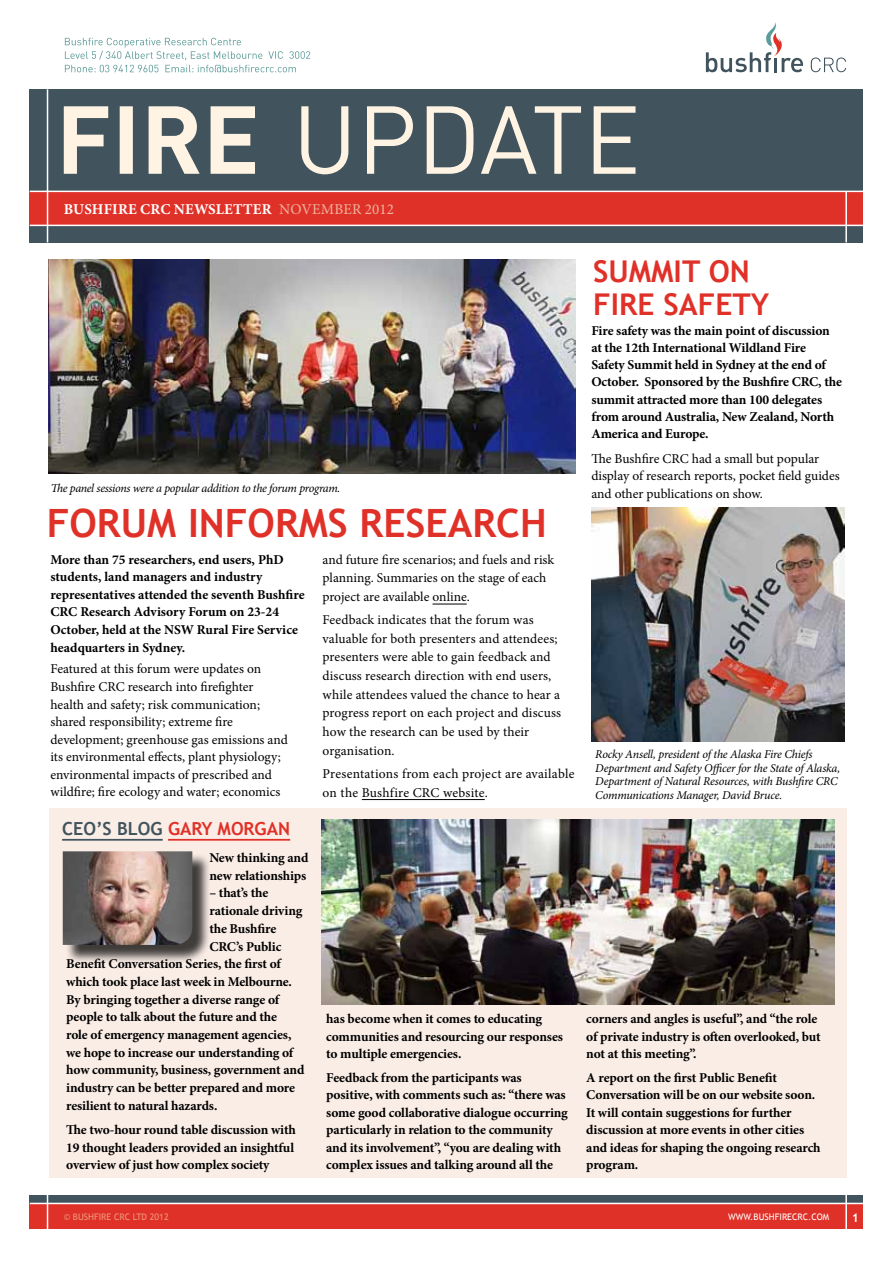
<style>
.page{position:relative;width:893px;height:1263px;background:#fff}
.page>*{position:absolute;margin:0;border:0;box-sizing:border-box;transform-origin:0 0}
.t1{font:700 39px "Trebuchet MS";color:#e03128}
.t2{font:700 30px/33px "Trebuchet MS";color:#e03128}
.t3{font:700 18px "Trebuchet MS";color:#41535d}
.t4{font:700 18px "Trebuchet MS";color:#e03128}
.t5{font:700 15px "Minion Pro";letter-spacing:.01em;color:#fff}
.t6{font:700 13.5px/17.5px "Minion Pro";letter-spacing:-.01em;color:#000}
.t7{font:13.5px/18.8px "Minion Pro";color:#000}
.t8{font:italic 12px/13.5px "Minion Pro";letter-spacing:-.02em;color:#000}
.t9{font:700 12px "Trebuchet MS";color:#fff}
.t10{font:9px "Trebuchet MS";color:#ee977b}
.t11{font:9px "Trebuchet MS";color:#fff}
.s1{font-weight:400;color:#ecb59e}
.s2{color:#e03128}
</style>
<div class="page">
<hr style="left:432px;top:604px;width:35px;height:1px;background:#000">
<hr style="left:362px;top:799px;width:123px;height:1px;background:#000">
<img style="left:48px;top:259px;width:527px;height:215px">
<img style="left:591px;top:508px;width:254px;height:234px">
<div style="left:49px;top:808px;width:797px;height:370px;background:#faede6"></div>
<hr style="left:62px;top:839px;width:101px;height:2px;background:#41535d">
<hr style="left:168px;top:839px;width:122px;height:2px;background:#e03128">
<div style="left:65px;top:853px;width:146px;height:111px;background:#000;opacity:.75"></div>
<img style="left:63px;top:851px;width:129px;height:94px">
<img style="left:322px;top:819px;width:512px;height:186px">
<div style="left:30px;top:89px;width:833px;height:153px;background:#41535d"></div>
<div style="left:30px;top:191px;width:833px;height:34px;background:#e03128"></div>
<hr style="left:30px;top:225px;width:833px;height:1px;background:#fff">
<hr style="left:30px;top:191px;width:833px;height:1px;background:#fff">
<div style="left:30px;top:1203px;width:833px;height:26px;background:#e03128"></div>
<div style="left:30px;top:1195px;width:833px;height:8px;background:#41535d"></div>
<hr style="left:30px;top:1203px;width:833px;height:1px;background:#fff">
<hr style="left:845px;top:191px;width:2px;height:51px;background:#fff">
<hr style="left:47px;top:89px;width:1px;height:153px;background:#fff">
<svg style="left:811px;top:58px;width:35px;height:14px"></svg>
<svg style="left:706px;top:22px;width:97px;height:50px"></svg>
<svg style="left:64px;top:106px;width:571px;height:68px"></svg>
<hr style="left:845px;top:1195px;width:2px;height:34px;background:#fff">
<hr style="left:47px;top:1195px;width:1px;height:34px;background:#fff">
<svg style="left:65px;top:38px;width:245px;height:34px"></svg>
<p class="t5" style="left:64px;top:198px;width:332px">BUSHFIRE CRC NEWSLETTER <span class="s1">NOVEMBER 2012</span></p>
<h2 class="t2" style="left:593px;top:255px;width:177px">SUMMIT ON<br>FIRE SAFETY</h2>
<p class="t6" style="left:591px;top:322px;width:252px;line-height:17.1px">Fire safety was the main point of discussion at the 12th International Wildland Fire Safety Summit held in Sydney at the end of October. Sponsored by the Bushfire CRC, the summit attracted more than 100 delegates from around Australia, New Zealand, North America and Europe.</p>
<p class="t7" style="left:591px;top:451px;width:250px;line-height:17.1px">The Bushfire CRC had a small but popular display of research reports, pocket field guides</p>
<p class="t8" style="left:51px;top:481px;width:291px">The panel sessions were a popular addition to the forum program.</p>
<p class="t7" style="left:591px;top:484px;width:173px">and other publications on show.</p>
<h1 class="t1" style="left:47px;top:498px;width:501px">FORUM INFORMS RESEARCH</h1>
<p class="t6" style="left:50px;top:550px;width:256px">More than 75 researchers, end users, PhD students, land managers and industry representatives attended the seventh Bushfire CRC Research Advisory Forum on 23-24<br>October, held at the NSW Rural Fire Service headquarters in Sydney.</p>
<p class="t7" style="left:50px;top:660px;width:239px;line-height:17.5px">Featured at this forum were updates on Bushfire CRC research into firefighter health and safety; risk communication; shared responsibility; extreme fire development; greenhouse gas emissions and its environmental effects, plant physiology; environmental impacts of prescribed and wildfire; fire ecology and water; economics</p>
<h3 class="t3" style="left:62px;top:818px;width:12px">CEO</h3>
<h3 class="t3" style="left:96px;top:818px;width:96px">’S BLOG <span class="s2">GARY</span></h3>
<h3 class="t4" style="left:218px;top:818px;width:14px">MOR</h3>
<h3 class="t4" style="left:255px;top:818px;width:25px">GAN</h3>
<p class="t6" style="left:209px;top:849px;width:101px">New thinking and new relationships</p>
<p class="t6" style="left:209px;top:884px;width:60px">– that’s the</p>
<p class="t6" style="left:209px;top:902px;width:95px">rationale driving</p>
<p class="t6" style="left:209px;top:919px;width:69px">the Bushfire</p>
<p class="t6" style="left:209px;top:937px;width:74px">CRC’s Public</p>
<p class="t6" style="left:66px;top:955px;width:216px">Benefit Conversation Series, the first of</p>
<p class="t6" style="left:66px;top:973px;width:227px">which took place last week in Melbourne.</p>
<p class="t6" style="left:66px;top:990px;width:215px">By bringing together a diverse range of</p>
<p class="t6" style="left:66px;top:1008px;width:212px">people to talk about the future and the</p>
<p class="t6" style="left:66px;top:1026px;width:227px">role of emergency management agencies,</p>
<p class="t6" style="left:66px;top:1043px;width:229px">we hope to increase our understanding of</p>
<p class="t6" style="left:66px;top:1061px;width:240px">how community, business, government and</p>
<p class="t6" style="left:66px;top:1079px;width:230px">industry can be better prepared and more</p>
<p class="t6" style="left:66px;top:1096px;width:153px">resilient to natural hazards.</p>
<p class="t6" style="left:66px;top:1120px;width:231px">The two-hour round table discussion with<br>19 thought leaders provided an insightful overview of just how complex society</p>
<p class="t7" style="left:323px;top:550px;width:233px">and future fire scenarios; and fuels and risk planning. Summaries on the stage of each project are available online.</p>
<p class="t7" style="left:323px;top:610px;width:240px">Feedback indicates that the forum was valuable for both presenters and attendees; presenters were able to gain feedback and discuss research direction with end users, while attendees valued the chance to hear a progress report on each project and discuss how the research can be used by their organisation.</p>
<p class="t7" style="left:323px;top:764px;width:253px">Presentations from each project are available on the Bushfire CRC website.</p>
<p class="t8" style="left:595px;top:748px;width:246px">Rocky Ansell, president of the Alaska Fire Chiefs Department and Safety Officer for the State of Alaska, Department of Natural Resources, with Bushfire CRC Communications Manager, David Bruce.</p>
<p class="t6" style="left:326px;top:1010px;width:238px">has become when it comes to educating communities and resourcing our responses to multiple emergencies.</p>
<p class="t6" style="left:326px;top:1069px;width:243px">Feedback from the participants was positive, with comments such as: “there was some good collaborative dialogue occurring particularly in relation to the community and its involvement”, “you are dealing with complex issues and talking around all the</p>
<p class="t6" style="left:586px;top:1010px;width:236px">corners and angles is useful”, and “the role of private industry is often overlooked, but not at this meeting”.</p>
<p class="t6" style="left:586px;top:1069px;width:236px">A report on the first Public Benefit Conversation will be on our website soon.<br>It will contain suggestions for further discussion at more events in other cities and ideas for shaping the ongoing research program.</p>
<p class="t10" style="left:64px;top:1211px;width:106px">© BUSHFIRE CRC LTD 2012</p>
<p class="t11" style="left:728px;top:1211px;width:103px">WWW.BUSHFIRECRC.COM</p>
<p class="t9" style="left:852px;top:1210px;width:9px">1</p>
</div>
